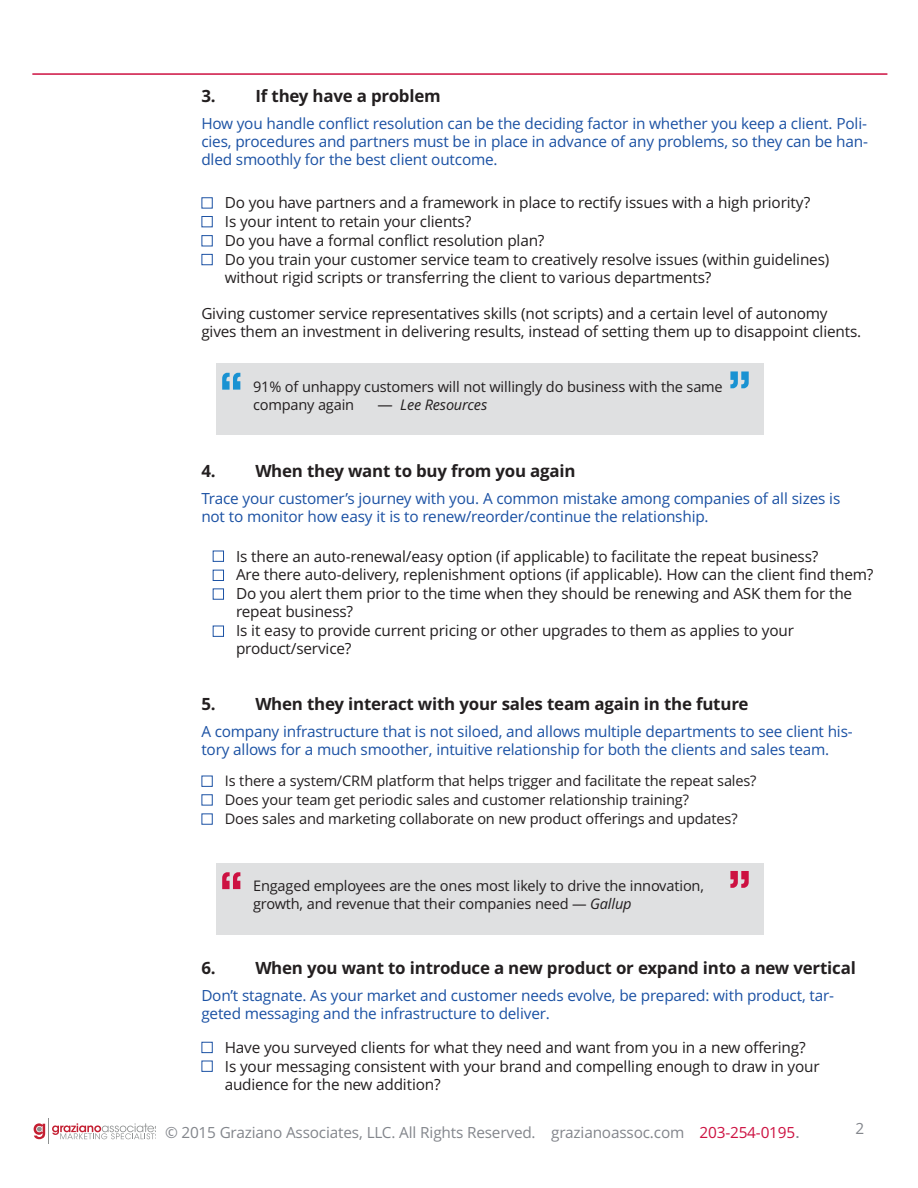
<style>
.page{position:relative;width:918px;height:1188px;background:#fff}
.page>*{position:absolute;margin:0;border:0;box-sizing:border-box;transform-origin:0 0}
.t1{font:54px "Lubalin Demi";color:#1992d2}
.t2{font:54px "Lubalin Demi";color:#cd1141}
.t3{font:700 16.5px "Open Sans";letter-spacing:-.015em;color:#231f20}
.t4{font:15px/18.1px "Open Sans";letter-spacing:-.015em;color:#231f20}
.t5{font:15px/18.1px "Open Sans";letter-spacing:-.015em;color:#1c52a4}
.t6{font:15px "Open Sans";letter-spacing:-.015em;color:#83868c}
.t7{font:14.25px "Open Sans";letter-spacing:-.015em;color:#231f20}
.t8{font:italic 14.25px "Open Sans";letter-spacing:-.01em;color:#231f20}
.s1{color:#fff}
.s2{font-style:normal;font-size:15px}
.s3{font-style:italic}
.s4{color:#cd1141}
.s5{font-family:"Helvetica";font-size:18px}
</style>
<div class="page">
<svg style="left:34px;top:1119px;width:122px;height:25px"></svg>
<hr style="left:32px;top:73px;width:855px;height:2px;background:#cd1141">
<div style="left:216px;top:364px;width:548px;height:71px;background:#dfe0e1"></div>
<div style="left:216px;top:863px;width:548px;height:71px;background:#dfe0e1"></div>
<p class="t3" style="left:201px;top:87px;width:16px">3.</p>
<p class="t3" style="left:255px;top:87px;width:187px">If they have a problem</p>
<p class="t5" style="left:201px;top:115px;width:668px;text-align:justify">How you handle conflict resolution can be the deciding factor in whether you keep a client. Poli&shy;cies, procedures and partners must be in place in advance of any problems, so they can be han&shy;dled smoothly for the best client outcome.</p>
<p class="t4" style="left:201px;top:194px;width:610px"><span class="s1">■</span> Do you have partners and a framework in place to rectify issues with a high priority?</p>
<p class="t4" style="left:201px;top:213px;width:271px"><span class="s1">■</span> Is your intent to retain your clients?</p>
<p class="t4" style="left:201px;top:232px;width:345px"><span class="s1">■</span> Do you have a formal conflict resolution plan?</p>
<p class="t4" style="left:225px;top:251px;width:606px;text-indent:-23px"><span class="s1">■</span> Do you train your customer service team to creatively resolve issues (within guidelines) without rigid scripts or transferring the client to various departments?</p>
<p class="t4" style="left:201px;top:305px;width:661px">Giving customer service representatives skills (not scripts) and a certain level of autonomy gives them an investment in delivering results, instead of setting them up to disappoint clients.</p>
<h1 class="t1" style="left:221px;top:365px;width:23px">“</h1>
<p class="t7" style="left:253px;top:379px;width:471px">91% of unhappy customers will not willingly do business with the same</p>
<p class="t7" style="left:253px;top:396px;width:103px">company again</p>
<p class="t8" style="left:377px;top:396px;width:111px"><span class="s2">—</span> Lee Resources</p>
<h1 class="t1" style="left:729px;top:363px;width:23px">”</h1>
<p class="t3" style="left:201px;top:462px;width:16px">4.</p>
<p class="t3" style="left:255px;top:462px;width:322px">When they want to buy from you again</p>
<p class="t5" style="left:201px;top:489px;width:640px">Trace your customer’s journey with you. A common mistake among companies of all sizes is not to monitor how easy it is to renew/reorder/continue the relationship.</p>
<p class="t4" style="left:213px;top:547px;width:607px"><span class="s1">■</span> Is there an auto-renewal/easy option (if applicable) to facilitate the repeat business?</p>
<p class="t4" style="left:213px;top:566px;width:662px"><span class="s1">■</span> Are there auto-delivery, replenishment options (if applicable). How can the client find them?</p>
<p class="t4" style="left:236px;top:585px;width:618px;text-indent:-23px"><span class="s1">■</span> Do you alert them prior to the time when they should be renewing and ASK them for the repeat business?</p>
<p class="t4" style="left:236px;top:622px;width:560px;text-indent:-23px"><span class="s1">■</span> Is it easy to provide current pricing or other upgrades to them as applies to your product/service?</p>
<p class="t3" style="left:201px;top:695px;width:16px">5.</p>
<p class="t3" style="left:255px;top:695px;width:495px">When they interact with your sales team again in the future</p>
<p class="t5" style="left:201px;top:723px;width:653px">A company infrastructure that is not siloed, and allows multiple departments to see client his&shy;tory allows for a much smoother, intuitive relationship for both the clients and sales team.</p>
<p class="t7" style="left:201px;top:773px;width:557px"><span class="s1">■</span> Is there a system/CRM platform that helps trigger and facilitate the repeat sales?</p>
<p class="t7" style="left:201px;top:792px;width:489px"><span class="s1">■</span> Does your team get periodic sales and customer relationship training?</p>
<p class="t7" style="left:201px;top:811px;width:538px"><span class="s1">■</span> Does sales and marketing collaborate on new product offerings and updates?</p>
<h1 class="t2" style="left:221px;top:864px;width:23px">“</h1>
<p class="t7" style="left:253px;top:878px;width:452px">Engaged employees are the ones most likely to drive the innovation,</p>
<p class="t7" style="left:253px;top:895px;width:380px">growth, and revenue that their companies need — <span class="s3">Gallup</span></p>
<h1 class="t2" style="left:729px;top:863px;width:23px">”</h1>
<p class="t3" style="left:201px;top:959px;width:16px">6.</p>
<p class="t3" style="left:255px;top:959px;width:602px">When you want to introduce a new product or expand into a new vertical</p>
<p class="t5" style="left:201px;top:987px;width:634px">Don’t stagnate. As your market and customer needs evolve, be prepared: with product, tar&shy;geted messaging and the infrastructure to deliver.</p>
<p class="t4" style="left:201px;top:1038px;width:606px"><span class="s1">■</span> Have you surveyed clients for what they need and want from you in a new offering?</p>
<p class="t4" style="left:225px;top:1057px;width:596px;text-indent:-23px"><span class="s1">■</span> Is your messaging consistent with your brand and compelling enough to draw in your audience for the new addition?</p>
<p class="t6" style="left:165px;top:1124px;width:636px">© 2015 Graziano Associates, LLC. All Rights Reserved. grazianoassoc.com <span class="s4">203-254-0195</span><span class="s5">.</span></p>
<p class="t6" style="left:855px;top:1120px;width:10px">2</p>
</div>
